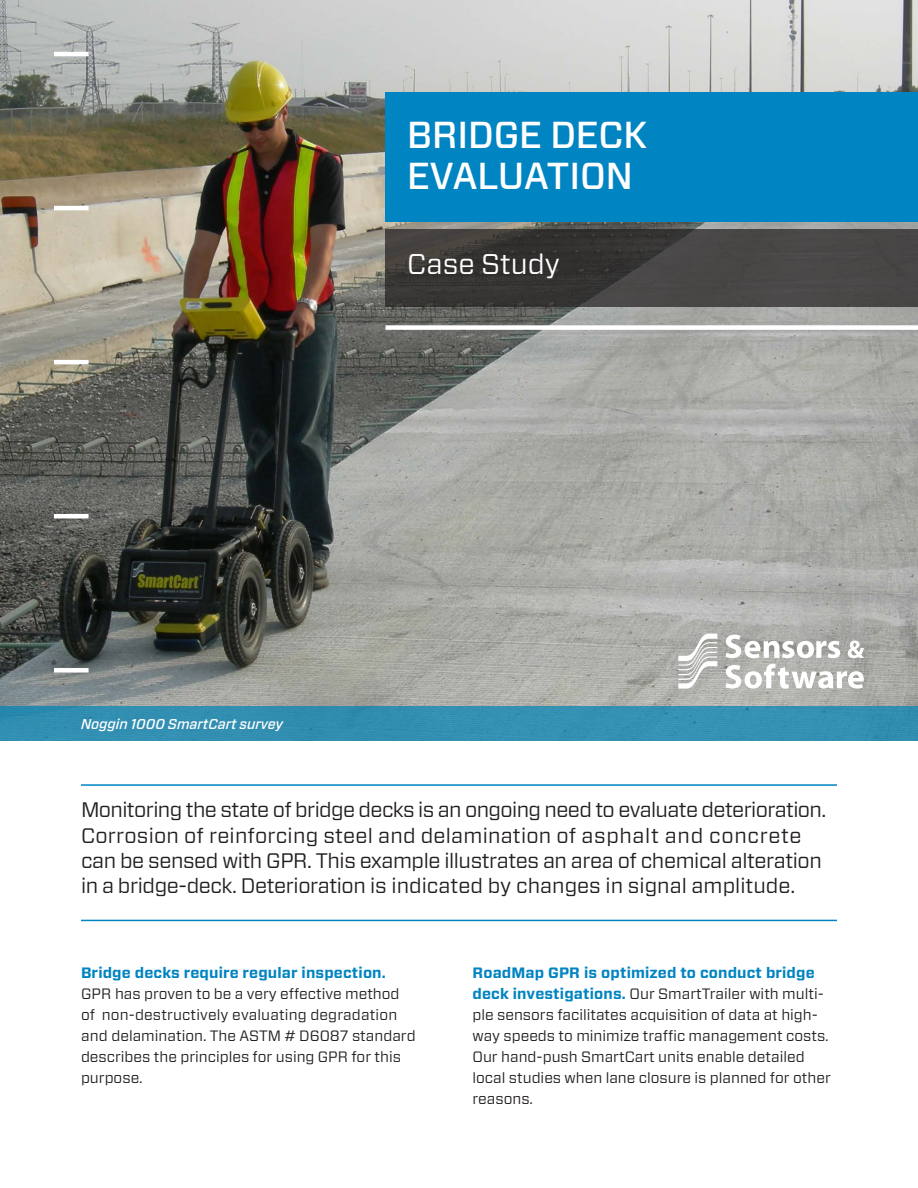
<style>
.page{position:relative;width:918px;height:1188px;background:#fff}
.page>*{position:absolute;margin:0;border:0;box-sizing:border-box;transform-origin:0 0}
.t1{font:500 37.5px "Forza";color:#fff}
.t2{font:28.5px "Forza";color:#fff}
.t3{font:21px/25.2px "Forza";letter-spacing:-.02em;color:#231f20}
.t4{font:15px/21px "Forza";color:#231f20}
.t5{font:italic 500 14.25px "Forza";color:#fff}
.s1{font-weight:700;color:#0084c2}
</style>
<div class="page">
<img style="left:0;top:0;width:918px;height:707px">
<hr style="left:54px;top:52px;width:35px;height:4px;background:#fff">
<hr style="left:54px;top:360px;width:35px;height:4px;background:#fff">
<div style="left:54px;top:668px;width:35px;height:5px;background:#fff"></div>
<hr style="left:54px;top:206px;width:35px;height:4px;background:#fff">
<hr style="left:54px;top:514px;width:35px;height:4px;background:#fff">
<div style="left:386px;top:325px;width:532px;height:5px;background:#fff"></div>
<hr style="left:81px;top:784px;width:756px;height:2px;background:#0084c2">
<hr style="left:81px;top:920px;width:756px;height:1px;background:#0084c2">
<div style="left:386px;top:93px;width:532px;height:129px;background:#0084c2"></div>
<svg style="left:386px;top:229px;width:532px;height:78px;background:#413e3d"></svg>
<svg style="left:678px;top:633px;width:39px;height:56px"></svg>
<svg style="left:726px;top:635px;width:114px;height:23px"></svg>
<svg style="left:848px;top:641px;width:16px;height:17px"></svg>
<svg style="left:726px;top:664px;width:138px;height:25px"></svg>
<div style="left:0;top:707px;width:918px;height:34px;background:#3390b2"></div>
<p class="t1" style="left:407px;top:110px;width:241px">BRIDGE DECK</p>
<p class="t1" style="left:407px;top:151px;width:227px">EVALUATION</p>
<p class="t2" style="left:407px;top:245px;width:154px">Case Study</p>
<p class="t5" style="left:81px;top:715px;width:204px">Noggin 1000 SmartCart survey</p>
<p class="t3" style="left:81px;top:797px;width:747px">Monitoring the state of bridge decks is an ongoing need to evaluate deterioration.<br>Corrosion of reinforcing steel and delamination of asphalt and concrete can be sensed with GPR. This example illustrates an area of chemical alteration in a bridge-deck. Deterioration is indicated by changes in signal amplitude.</p>
<p class="t4" style="left:81px;top:962px;width:336px"><span class="s1">Bridge decks require regular inspection.<br></span>GPR has proven to be a very effective method of non-destructively evaluating degradation and delamination. The ASTM # D6087 standard describes the principles for using GPR for this purpose.</p>
<p class="t4" style="left:472px;top:962px;width:360px"><span class="s1">RoadMap GPR is optimized to conduct bridge deck investigations.</span> Our SmartTrailer with multi&shy;ple sensors facilitates acquisition of data at high&shy;way speeds to minimize traffic management costs.<br>Our hand-push SmartCart units enable detailed local studies when lane closure is planned for other reasons.</p>
</div>
